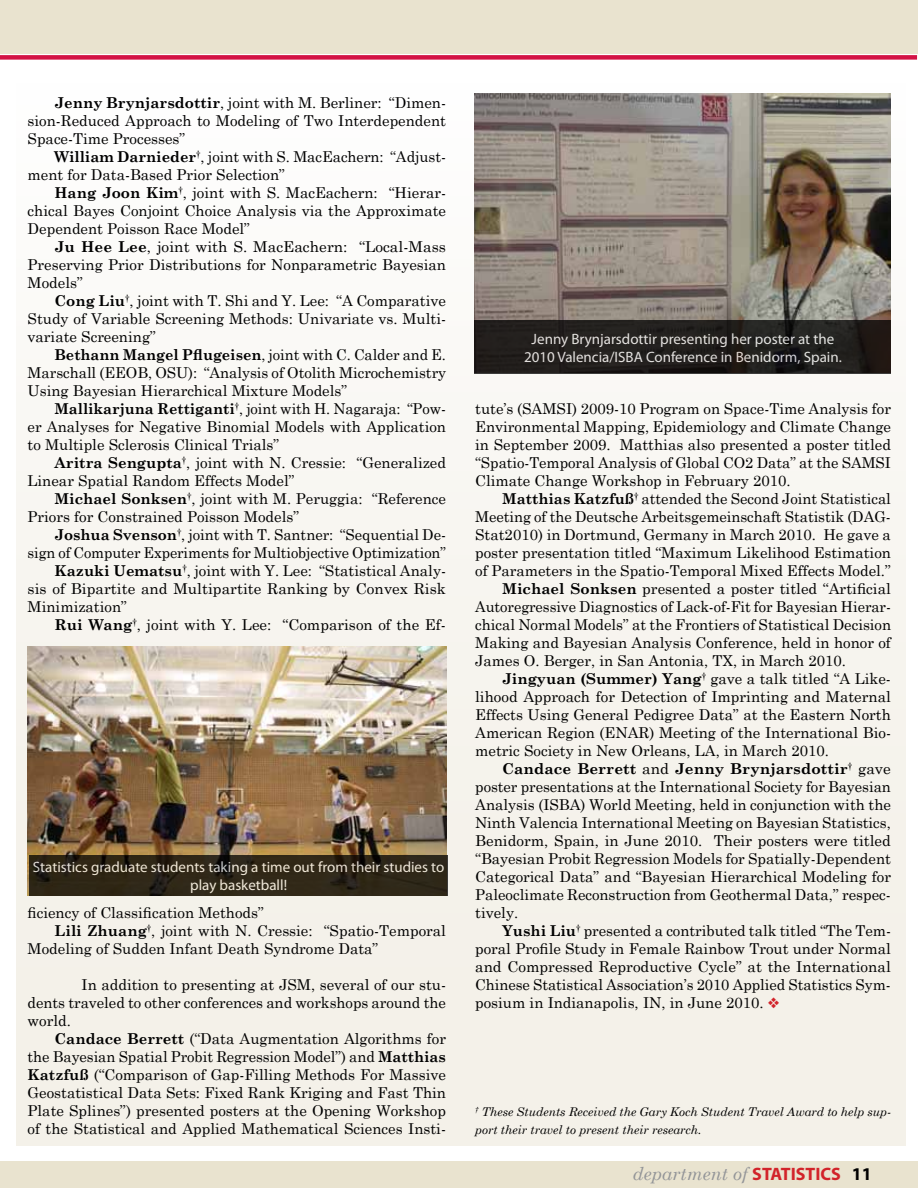
<style>
.page{position:relative;width:918px;height:1188px;background:#fff}
.page>*{position:absolute;margin:0;border:0;box-sizing:border-box;transform-origin:0 0}
.t1{font:italic 18px "Century Schoolbook";color:#939598}
.t2{font:15px/18px "Century Schoolbook";color:#000;text-align:justify}
.t3{font:15px/18px "Myriad Pro";color:#fff;text-align:center}
.t4{font:700 15px "Century Schoolbook";letter-spacing:.005em;color:#000}
.t5{font:italic 12px/18px "Century Schoolbook";color:#000}
.s1{font-weight:700}
.s2{font-weight:400}
.s3{color:#d2232a}
.s4{font-family:"Myriad Pro";font-weight:700;font-style:normal;color:#d2232a}
.s5{font-family:"Myriad Pro";font-weight:700;font-style:normal;color:#000}
</style>
<div class="page">
<div style="left:0;top:0;width:918px;height:54px;background:#e9e3cf"></div>
<div style="left:0;top:55px;width:917px;height:5px;background:#d31245"></div>
<div style="left:16px;top:83px;width:890px;height:1063px;background:#f4f1e9"></div>
<div style="left:0;top:1161px;width:918px;height:27px;background:#e9e3cf"></div>
<img style="left:28px;top:647px;width:418px;height:248px">
<svg style="left:29px;top:856px;width:419px;height:40px;background:#2c2416"></svg>
<img style="left:475px;top:94px;width:416px;height:226px">
<svg style="left:474px;top:320px;width:417px;height:54px;background:#211e1c"></svg>
<p class="t2" style="left:28px;top:93px;width:420px;text-indent:27px"><span class="s1">Jenny Brynjarsdottir</span>, joint with M. Berliner: “Dimen&shy;sion-Reduced Approach to Modeling of Two Interdependent Space-Time Processes”</p>
<p class="t2" style="left:28px;top:147px;width:420px;text-indent:27px"><span class="s1">William Darnieder</span><sup>†</sup>, joint with S. MacEachern: “Adjust&shy;ment for Data-Based Prior Selection”</p>
<p class="t2" style="left:28px;top:183px;width:420px;text-indent:27px"><span class="s1">Hang Joon Kim</span><sup>†</sup>, joint with S. MacEachern: “Hierar&shy;chical Bayes Conjoint Choice Analysis via the Approximate Dependent Poisson Race Model”</p>
<p class="t2" style="left:28px;top:237px;width:420px;text-indent:27px"><span class="s1">Ju Hee Lee</span>, joint with S. MacEachern: “Local-Mass Preserving Prior Distributions for Nonparametric Bayesian Models”</p>
<p class="t2" style="left:28px;top:291px;width:420px;text-indent:27px"><span class="s1">Cong Liu</span><sup>†</sup>, joint with T. Shi and Y. Lee: “A Comparative Study of Variable Screening Methods: Univariate vs. Multi&shy;variate Screening”</p>
<p class="t2" style="left:28px;top:345px;width:420px;text-indent:27px"><span class="s1">Bethann Mangel Pflugeisen</span>, joint with C. Calder and E.<br>Marschall (EEOB, OSU): “Analysis of Otolith Microchemistry Using Bayesian Hierarchical Mixture Models”</p>
<p class="t2" style="left:28px;top:399px;width:420px;text-indent:27px"><span class="s1">Mallikarjuna Rettiganti</span><sup>†</sup>, joint with H. Nagaraja: “Pow&shy;er Analyses for Negative Binomial Models with Application to Multiple Sclerosis Clinical Trials”</p>
<p class="t2" style="left:28px;top:453px;width:420px;text-indent:27px"><span class="s1">Aritra Sengupta</span><sup>†</sup>, joint with N. Cressie: “Generalized<br>Linear Spatial Random Effects Model”</p>
<p class="t2" style="left:28px;top:489px;width:420px;text-indent:27px"><span class="s1">Michael Sonksen</span><sup>†</sup>, joint with M. Peruggia: “Reference<br>Priors for Constrained Poisson Models”</p>
<p class="t2" style="left:55px;top:525px;width:393px"><span class="s1">Joshua Svenson</span><sup>†</sup>, joint with T. Santner: “Sequential De-</p>
<p class="t2" style="left:28px;top:543px;width:420px">sign of Computer Experiments for Multiobjective Optimization”</p>
<p class="t2" style="left:55px;top:561px;width:393px"><span class="s1">Kazuki Uematsu</span><sup>†</sup>, joint with Y. Lee: “Statistical Analy-</p>
<p class="t2" style="left:28px;top:579px;width:420px">sis of Bipartite and Multipartite Ranking by Convex Risk</p>
<p class="t2" style="left:28px;top:597px;width:101px">Minimization”</p>
<p class="t2" style="left:55px;top:615px;width:393px"><span class="s1">Rui Wang</span><sup>†</sup>, joint with Y. Lee: “Comparison of the Ef-</p>
<p class="t3" style="left:33px;top:858px;width:413px">Statistics graduate students taking a time out from their studies to play basketball!</p>
<p class="t2" style="left:28px;top:903px;width:238px">ficiency of Classification Methods”</p>
<p class="t2" style="left:55px;top:921px;width:393px"><span class="s1">Lili Zhuang</span><sup>†</sup>, joint with N. Cressie: “Spatio-Temporal</p>
<p class="t2" style="left:28px;top:939px;width:352px">Modeling of Sudden Infant Death Syndrome Data”</p>
<p class="t2" style="left:28px;top:975px;width:420px;text-indent:54px">In addition to presenting at JSM, several of our stu&shy;dents traveled to other conferences and workshops around the world.</p>
<p class="t2" style="left:28px;top:1029px;width:420px;text-indent:27px"><span class="s1">Candace Berrett</span> (“Data Augmentation Algorithms for the Bayesian Spatial Probit Regression Model”) and <span class="s1">Matthias Katzfuß</span> (“Comparison of Gap-Filling Methods For Massive Geostatistical Data Sets: Fixed Rank Kriging and Fast Thin Plate Splines”) presented posters at the Opening Workshop of the Statistical and Applied Mathematical Sciences Insti-</p>
<p class="t3" style="left:524px;top:330px;width:319px">Jenny Brynjarsdottir presenting her poster at the<br>2010 Valencia/ISBA Conference in Benidorm, Spain.</p>
<p class="t2" style="left:475px;top:399px;width:417px">tute’s (SAMSI) 2009-10 Program on Space-Time Analysis for Environmental Mapping, Epidemiology and Climate Change in September 2009. Matthias also presented a poster titled “Spatio-Temporal Analysis of Global CO2 Data” at the SAMSI Climate Change Workshop in February 2010.</p>
<p class="t2" style="left:502px;top:489px;width:390px"><span class="s1">Matthias Katzfuß</span><sup>†</sup> attended the Second Joint Statistical</p>
<p class="t2" style="left:475px;top:507px;width:417px">Meeting of the Deutsche Arbeitsgemeinschaft Statistik (DAG-</p>
<p class="t2" style="left:475px;top:525px;width:417px">Stat2010) in Dortmund, Germany in March 2010. He gave a</p>
<p class="t2" style="left:475px;top:543px;width:417px">poster presentation titled “Maximum Likelihood Estimation</p>
<p class="t2" style="left:475px;top:561px;width:417px">of Parameters in the Spatio-Temporal Mixed Effects Model.”</p>
<p class="t2" style="left:502px;top:579px;width:390px"><span class="s1">Michael Sonksen</span> presented a poster titled “Artificial</p>
<p class="t2" style="left:475px;top:597px;width:417px">Autoregressive Diagnostics of Lack-of-Fit for Bayesian Hierar-</p>
<p class="t2" style="left:475px;top:615px;width:417px">chical Normal Models” at the Frontiers of Statistical Decision</p>
<p class="t2" style="left:475px;top:633px;width:417px">Making and Bayesian Analysis Conference, held in honor of</p>
<p class="t2" style="left:475px;top:651px;width:372px">James O. Berger, in San Antonia, TX, in March 2010.</p>
<p class="t2" style="left:502px;top:669px;width:390px"><span class="s1">Jingyuan (Summer) Yang</span><sup>†</sup> gave a talk titled “A Like-</p>
<p class="t2" style="left:475px;top:687px;width:417px">lihood Approach for Detection of Imprinting and Maternal</p>
<p class="t2" style="left:475px;top:705px;width:417px">Effects Using General Pedigree Data” at the Eastern North</p>
<p class="t2" style="left:475px;top:723px;width:417px">American Region (ENAR) Meeting of the International Bio-</p>
<p class="t2" style="left:475px;top:741px;width:355px">metric Society in New Orleans, LA, in March 2010.</p>
<p class="t4" style="left:502px;top:760px;width:390px">Candace Berrett <span class="s2">and</span> Jenny Brynjarsdottir<sup>†</sup> <span class="s2">gave</span></p>
<p class="t2" style="left:475px;top:777px;width:417px">poster presentations at the International Society for Bayesian</p>
<p class="t2" style="left:475px;top:795px;width:417px">Analysis (ISBA) World Meeting, held in conjunction with the</p>
<p class="t2" style="left:475px;top:813px;width:417px">Ninth Valencia International Meeting on Bayesian Statistics,</p>
<p class="t2" style="left:475px;top:831px;width:417px">Benidorm, Spain, in June 2010. Their posters were titled</p>
<p class="t2" style="left:475px;top:849px;width:417px">“Bayesian Probit Regression Models for Spatially-Dependent</p>
<p class="t2" style="left:475px;top:867px;width:417px">Categorical Data” and “Bayesian Hierarchical Modeling for</p>
<p class="t2" style="left:475px;top:885px;width:417px">Paleoclimate Reconstruction from Geothermal Data,” respec-</p>
<p class="t2" style="left:475px;top:903px;width:45px">tively.</p>
<p class="t2" style="left:502px;top:921px;width:390px"><span class="s1">Yushi Liu</span><sup>†</sup> presented a contributed talk titled “The Tem-</p>
<p class="t2" style="left:475px;top:939px;width:417px">poral Profile Study in Female Rainbow Trout under Normal</p>
<p class="t2" style="left:475px;top:957px;width:417px">and Compressed Reproductive Cycle” at the International</p>
<p class="t2" style="left:475px;top:975px;width:417px">Chinese Statistical Association’s 2010 Applied Statistics Sym-</p>
<p class="t2" style="left:475px;top:993px;width:306px">posium in Indianapolis, IN, in June 2010. <span class="s3">❖</span></p>
<p class="t5" style="left:475px;top:1102px;width:417px"><sup>†</sup> These Students Received the Gary Koch Student Travel Award to help sup&shy;port their travel to present their research.</p>
<p class="t1" style="left:633px;top:1163px;width:241px">department of <span class="s4">STATISTICS</span> <span class="s5">11</span></p>
</div>
